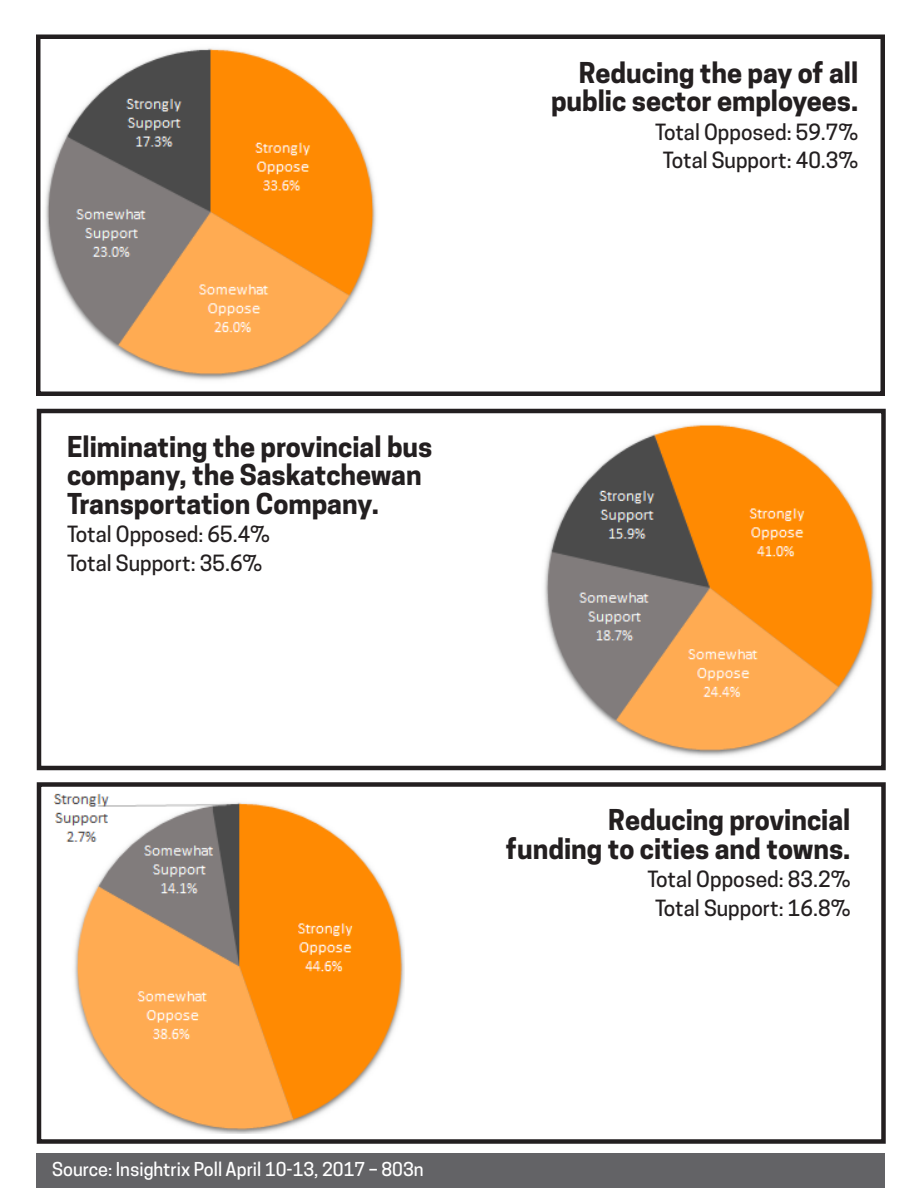
<style>
.page{position:relative;width:918px;height:1188px;background:#fff}
.page>*{position:absolute;margin:0;border:0;box-sizing:border-box;transform-origin:0 0}
.t1{font:700 27px "Cooper Hewitt";color:#231f20}
.t2{font:500 21px "Cooper Hewitt";color:#231f20}
.t3{font:500 18px "Cooper Hewitt";color:#fff}
</style>
<div class="page">
<div style="left:36px;top:34px;width:849px;height:362px;border:4px solid #231f20"></div>
<img style="left:45px;top:48px;width:331px;height:332px">
<div style="left:37px;top:782px;width:849px;height:362px;border:4px solid #231f20"></div>
<img style="left:53px;top:793px;width:351px;height:341px">
<div style="left:37px;top:1153px;width:848px;height:34px;background:#636366"></div>
<div style="left:37px;top:409px;width:849px;height:361px;border:4px solid #231f20"></div>
<img style="left:544px;top:424px;width:332px;height:332px">
<p class="t1" style="left:579px;top:56px;width:281px">Reducing the pay of all</p>
<p class="t1" style="left:551px;top:85px;width:309px">public sector employees.</p>
<p class="t2" style="left:655px;top:119px;width:205px">Total Opposed: 59.7%</p>
<p class="t2" style="left:663px;top:148px;width:197px">Total Support: 40.3%</p>
<p class="t1" style="left:67px;top:431px;width:367px">Eliminating the provincial bus</p>
<p class="t1" style="left:67px;top:459px;width:356px">company, the Saskatchewan</p>
<p class="t1" style="left:67px;top:488px;width:313px">Transportation Company.</p>
<p class="t2" style="left:67px;top:522px;width:205px">Total Opposed: 65.4%</p>
<p class="t2" style="left:67px;top:551px;width:197px">Total Support: 35.6%</p>
<p class="t1" style="left:608px;top:804px;width:244px">Reducing provincial</p>
<p class="t1" style="left:506px;top:833px;width:346px">funding to cities and towns.</p>
<p class="t2" style="left:647px;top:867px;width:205px">Total Opposed: 83.2%</p>
<p class="t2" style="left:655px;top:896px;width:197px">Total Support: 16.8%</p>
<p class="t3" style="left:52px;top:1159px;width:373px">Source: Insightrix Poll April 10-13, 2017 – 803n</p>
</div>
